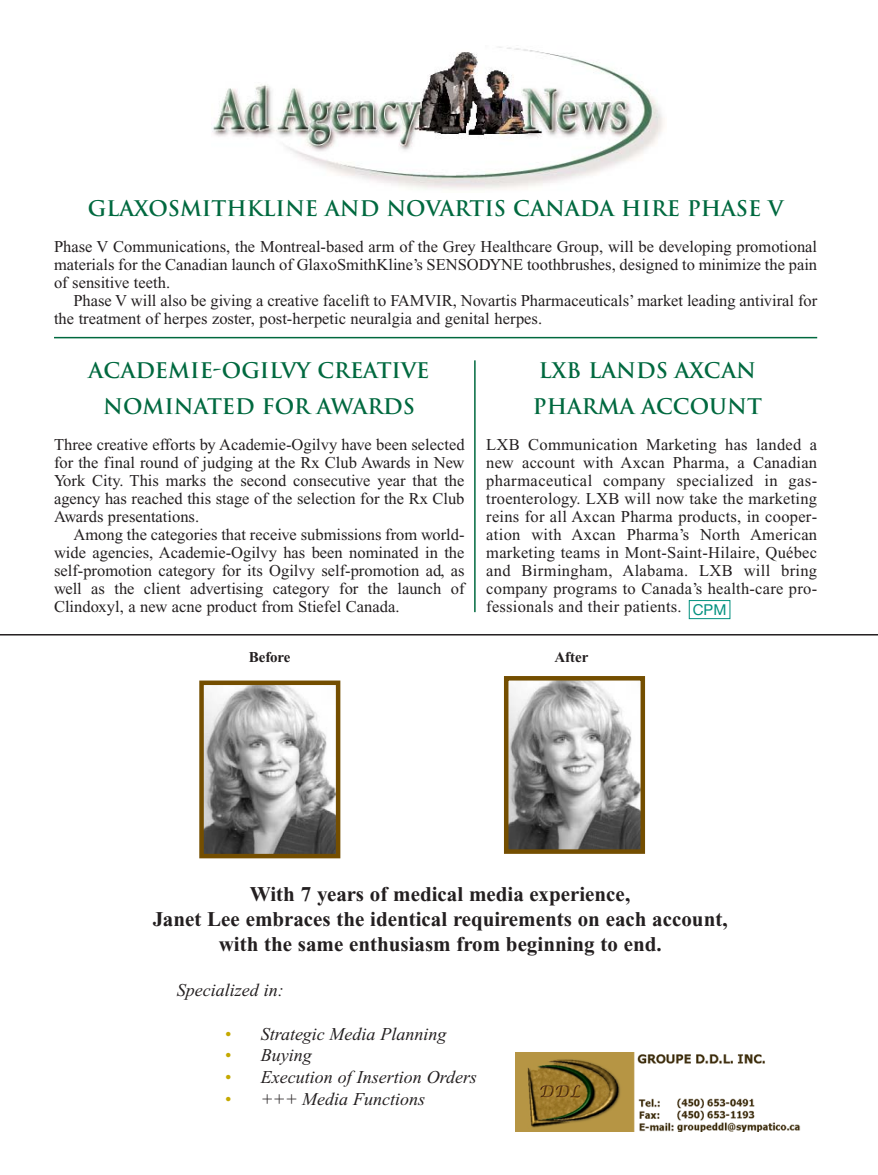
<style>
.page{position:relative;width:878px;height:1175px;background:#fff}
.page>*{position:absolute;margin:0;border:0;box-sizing:border-box;transform-origin:0 0}
.t1{font:700 21px/25.2px "Times New Roman";color:#231f20;text-align:center}
.t2{font:700 21px/36px "Trajan";color:#00693f}
.t3{font:italic 18px "Times New Roman";color:#231f20}
.t4{font:16.5px/18px "Times New Roman";color:#231f20;text-align:justify}
.t5{font:700 15px "Times New Roman";color:#231f20}
.t6{font:15px "Helvetica Neue";color:#00907e}
.s1{color:#c5a901}
</style>
<div class="page">
<img style="left:212px;top:47px;width:452px;height:143px">
<hr style="left:474px;top:360px;width:1px;height:252px;background:#00693f">
<hr style="left:0;top:634px;width:878px;height:1px;background:#231f20">
<hr style="left:54px;top:337px;width:763px;height:1px;background:#00693f">
<img style="left:516px;top:1052px;width:284px;height:79px">
<img style="left:204px;top:685px;width:131px;height:168px">
<div style="left:199px;top:680px;width:141px;height:178px;border:4px solid #744e00"></div>
<img style="left:509px;top:681px;width:131px;height:168px">
<div style="left:504px;top:676px;width:141px;height:178px;border:4px solid #744e00"></div>
<div style="left:688px;top:600px;width:42px;height:19px;border:1px solid #00907e"></div>
<p class="t2" style="left:88px;top:191px;width:697px">GLAXOSMITHKLINE AND NOVARTIS CANADA HIRE PHASE V</p>
<p class="t4" style="left:54px;top:239px;width:764px">Phase V Communications, the Montreal-based arm of the Grey Healthcare Group, will be developing promotional materials for the Canadian launch of GlaxoSmithKline’s SENSODYNE toothbrushes, designed to minimize the pain of sensitive teeth.</p>
<p class="t4" style="left:54px;top:293px;width:764px;text-indent:19px">Phase V will also be giving a creative facelift to FAMVIR, Novartis Pharmaceuticals’ market leading antiviral for the treatment of herpes zoster, post-herpetic neuralgia and genital herpes.</p>
<p class="t2" style="left:89px;top:353px;width:342px;text-align:center">ACADEMIE-OGILVY CREATIVE<br>NOMINATED FOR AWARDS</p>
<p class="t4" style="left:54px;top:437px;width:412px">Three creative efforts by Academie-Ogilvy have been selected for the final round of judging at the Rx Club Awards in New York City. This marks the second consecutive year that the agency has reached this stage of the selection for the Rx Club Awards presentations.</p>
<p class="t4" style="left:54px;top:527px;width:412px;text-indent:19px">Among the categories that receive submissions from world&shy;wide agencies, Academie-Ogilvy has been nominated in the self-promotion category for its Ogilvy self-promotion ad, as well as the client advertising category for the launch of Clindoxyl, a new acne product from Stiefel Canada.</p>
<p class="t2" style="left:533px;top:353px;width:230px">LXB LANDS AXCAN<br>PHARMA ACCOUNT</p>
<p class="t4" style="left:486px;top:437px;width:332px">LXB Communication Marketing has landed a new account with Axcan Pharma, a Canadian pharmaceutical company specialized in gas&shy;troenterology. LXB will now take the marketing reins for all Axcan Pharma products, in cooper&shy;ation with Axcan Pharma’s North American marketing teams in Mont-Saint-Hilaire, Québec and Birmingham, Alabama. LXB will bring company programs to Canada’s health-care pro&shy;fessionals and their patients.</p>
<p class="t6" style="left:692px;top:604px;width:35px">CPM</p>
<p class="t5" style="left:249px;top:651px;width:43px">Before</p>
<p class="t5" style="left:554px;top:651px;width:36px">After</p>
<p class="t1" style="left:153px;top:883px;width:576px">With 7 years of medical media experience,<br>Janet Lee embraces the identical requirements on each account, with the same enthusiasm from beginning to end.</p>
<p class="t3" style="left:177px;top:984px;width:108px">Specialized in:</p>
<p class="t3" style="left:225px;top:1027px;width:223px"><span class="s1">•</span> Strategic Media Planning</p>
<p class="t3" style="left:225px;top:1048px;width:88px"><span class="s1">•</span> Buying</p>
<p class="t3" style="left:225px;top:1070px;width:253px"><span class="s1">•</span> Execution of Insertion Orders</p>
<p class="t3" style="left:225px;top:1092px;width:202px"><span class="s1">•</span> +++ Media Functions</p>
</div>
